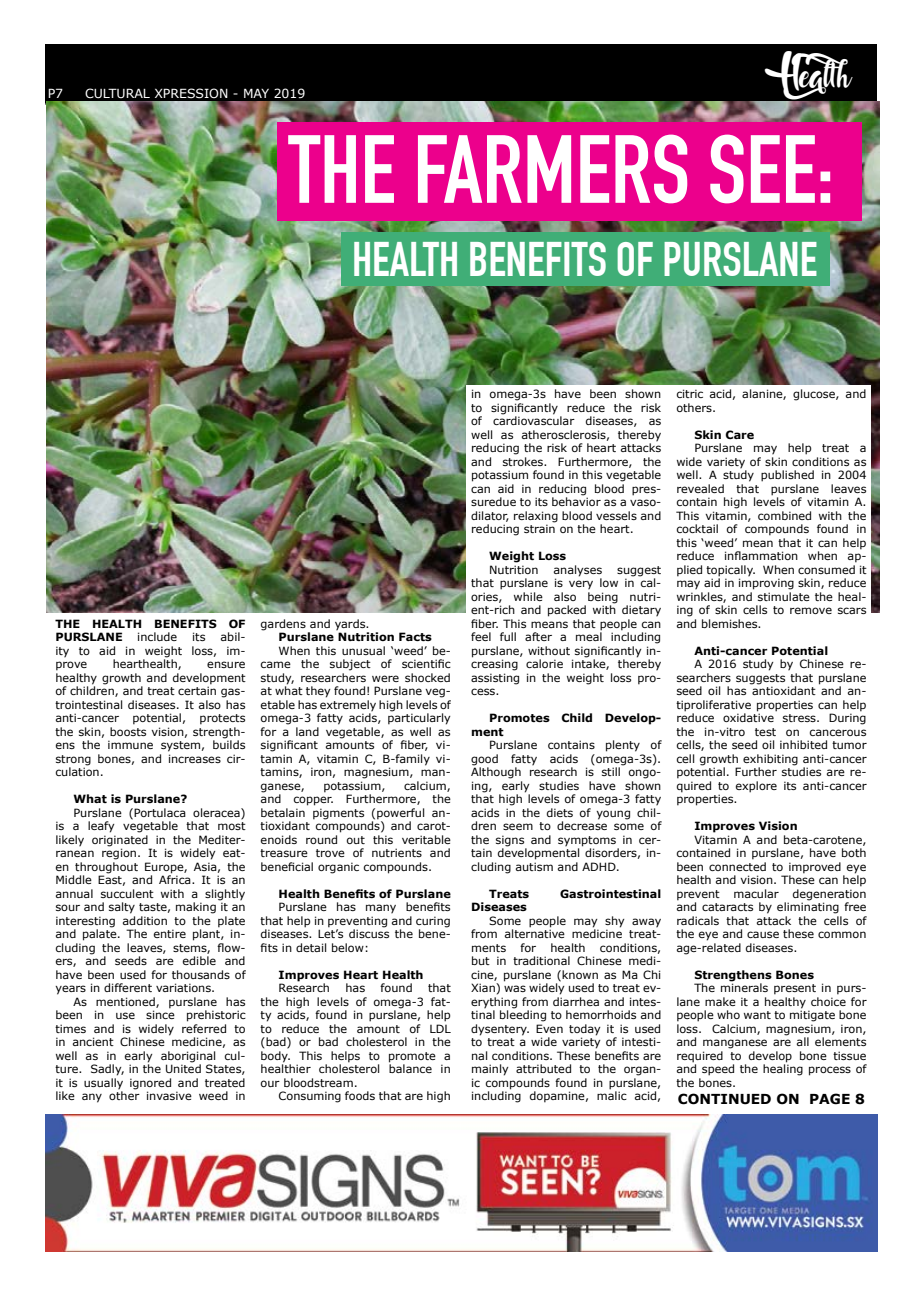
<style>
.page{position:relative;width:922px;height:1294px;background:#fff}
.page>*{position:absolute;margin:0;border:0;box-sizing:border-box;transform-origin:0 0}
.t1{font:700 95px "DIN Condensed";color:#fff}
.t2{font:700 47.5px "DIN Condensed";color:#fff}
.t3{font:20px "Lostin Wild";color:#fff}
.t4{font:700 13.75px "Verdana";color:#000}
.t5{font:12.5px "Verdana";color:#fff}
.t6{font:11.25px/13.5px "Verdana";color:#000;text-align:justify}
.t7{font:700 11.25px/13.5px "Verdana";color:#000}
</style>
<div class="page">
<div style="left:45px;top:44px;width:831px;height:59px;background:#000"></div>
<hr style="left:45px;top:103px;width:831px;height:1px;background:#000">
<img style="left:45px;top:1114px;width:832px;height:137px">
<img style="left:46px;top:101px;width:833px;height:512px">
<div style="left:466px;top:386px;width:404px;height:717px;background:#fff"></div>
<div style="left:277px;top:122px;width:584px;height:99px;background:#ec008c"></div>
<div style="left:341px;top:233px;width:489px;height:53px;background:#40ae77"></div>
<h3 class="t3" style="left:771px;top:73px;width:114px">H ealth</h3>
<h1 class="t1" style="left:288px;top:114px;width:547px">THE FARMERS SEE:</h1>
<h2 class="t2" style="left:352px;top:231px;width:466px">HEALTH BENEFITS OF PURSLANE</h2>
<p class="t5" style="left:48px;top:85px;width:17px">P7</p>
<p class="t5" style="left:85px;top:85px;width:222px">CULTURAL XPRESSION - MAY 2019</p>
<p class="t7" style="left:55px;top:616px;width:192px">THE HEALTH BENEFITS OF<br>PURSLANE</p>
<p class="t6" style="left:55px;top:630px;width:192px;text-indent:165px">abil&shy;ity to aid in weight loss, im&shy;prove</p>
<p class="t6" style="left:137px;top:630px;width:41px">include</p>
<p class="t6" style="left:192px;top:630px;width:15px">its</p>
<p class="t6" style="left:113px;top:657px;width:71px">hearthealth,</p>
<p class="t6" style="left:55px;top:657px;width:192px;text-indent:152px">ensure healthy growth and development of children, and treat certain gas&shy;trointestinal diseases. It also has anti-cancer potential, protects the skin, boosts vision, strength&shy;ens the immune system, builds strong bones, and increases cir&shy;culation.</p>
<p class="t7" style="left:73px;top:792px;width:115px">What is Purslane?</p>
<p class="t6" style="left:55px;top:806px;width:192px;text-indent:18px">Purslane (Portulaca oleracea) is a leafy vegetable that most likely originated in the Mediter&shy;ranean region. It is widely eat&shy;en throughout Europe, Asia, the Middle East, and Africa. It is an annual succulent with a slightly sour and salty taste, making it an interesting addition to the plate and palate. The entire plant, in&shy;cluding the leaves, stems, flow&shy;ers, and seeds are edible and have been used for thousands of years in different variations.</p>
<p class="t6" style="left:55px;top:995px;width:192px;text-indent:18px">As mentioned, purslane has been in use since prehistoric times and is widely referred to in ancient Chinese medicine, as well as in early aboriginal cul&shy;ture. Sadly, in the United States, it is usually ignored and treated like any other invasive weed in</p>
<p class="t6" style="left:260px;top:617px;width:111px">gardens and yards.</p>
<p class="t7" style="left:278px;top:630px;width:155px">Purslane Nutrition Facts</p>
<p class="t6" style="left:260px;top:644px;width:192px;text-indent:18px">When this unusual ‘weed’ be&shy;came the subject of scientific study, researchers were shocked at what they found! Purslane veg&shy;etable has extremely high levels of omega-3 fatty acids, particularly for a land vegetable, as well as significant amounts of fiber, vi&shy;tamin A, vitamin C, B-family vi&shy;tamins, iron, magnesium, man&shy;ganese,</p>
<p class="t6" style="left:260px;top:779px;width:192px;text-indent:143px">calcium, and copper. Furthermore, the betalain pigments (powerful an&shy;tioxidant compounds) and carot&shy;enoids round out this veritable treasure trove of nutrients and beneficial organic compounds.</p>
<p class="t7" style="left:278px;top:886px;width:174px">Health Benefits of Purslane</p>
<p class="t6" style="left:260px;top:900px;width:192px;text-indent:18px">Purslane has many benefits that help in preventing and curing diseases. Let’s discuss the bene&shy;fits in detail below:</p>
<p class="t7" style="left:278px;top:967px;width:146px">Improves Heart Health</p>
<p class="t6" style="left:278px;top:981px;width:53px">Research</p>
<p class="t6" style="left:345px;top:981px;width:21px">has</p>
<p class="t6" style="left:380px;top:981px;width:34px">found</p>
<p class="t6" style="left:323px;top:779px;width:63px">potassium,</p>
<p class="t6" style="left:260px;top:981px;width:192px;text-indent:167px">that the high levels of omega-3 fat&shy;ty acids, found in purslane, help to reduce the amount of LDL (bad) or bad cholesterol in the body. This helps to promote a healthier cholesterol balance in our bloodstream.</p>
<p class="t6" style="left:278px;top:1089px;width:174px">Consuming foods that are high</p>
<p class="t6" style="left:471px;top:387px;width:192px">in omega-3s have been shown to significantly reduce the risk of cardiovascular diseases, as well as atherosclerosis, thereby reducing the risk of heart attacks and strokes. Furthermore, the potassium found in this vegetable can aid in reducing blood pres&shy;suredue to its behavior as a vaso&shy;dilator, relaxing blood vessels and reducing strain on the heart.</p>
<p class="t7" style="left:489px;top:549px;width:79px">Weight Loss</p>
<p class="t6" style="left:489px;top:563px;width:51px">Nutrition</p>
<p class="t6" style="left:553px;top:563px;width:50px">analyses</p>
<p class="t6" style="left:471px;top:563px;width:192px;text-indent:146px">suggest that purslane is very low in cal&shy;ories, while also being nutri&shy;ent-rich and packed with dietary fiber. This means that people can feel full after a meal including purslane, without significantly in&shy;creasing calorie intake, thereby assisting in the weight loss pro&shy;cess.</p>
<p class="t7" style="left:471px;top:711px;width:192px;text-indent:18px">Promotes Child Develop&shy;ment</p>
<p class="t6" style="left:471px;top:738px;width:192px;text-indent:18px">Purslane contains plenty of good fatty acids (omega-3s).<br>Although research is still ongo&shy;ing, early studies have shown that high levels of omega-3 fatty acids in the diets of young chil&shy;dren seem to decrease some of the signs and symptoms in cer&shy;tain developmental disorders, in&shy;cluding autism and ADHD.</p>
<p class="t7" style="left:489px;top:887px;width:42px">Treats</p>
<p class="t7" style="left:560px;top:887px;width:103px">Gastrointestinal</p>
<p class="t7" style="left:471px;top:900px;width:57px">Diseases</p>
<p class="t6" style="left:471px;top:914px;width:192px;text-indent:18px">Some people may shy away from alternative medicine treat&shy;ments</p>
<p class="t6" style="left:520px;top:941px;width:17px">for</p>
<p class="t6" style="left:550px;top:941px;width:37px">health</p>
<p class="t6" style="left:471px;top:941px;width:192px;text-indent:129px">conditions, but in traditional Chinese medi&shy;cine, purslane (known as Ma Chi Xian) was widely used to treat ev&shy;erything from diarrhea and intes&shy;tinal bleeding to hemorrhoids and dysentery. Even today it is used to treat a wide variety of intesti&shy;nal conditions. These benefits are mainly attributed to the organ&shy;ic compounds found in purslane, including dopamine, malic acid,</p>
<p class="t6" style="left:676px;top:387px;width:192px">citric acid, alanine, glucose, and others.</p>
<p class="t7" style="left:694px;top:428px;width:61px">Skin Care</p>
<p class="t6" style="left:676px;top:441px;width:192px;text-indent:18px">Purslane may help treat a wide variety of skin conditions as well. A study published in 2004 revealed that purslane leaves contain high levels of vitamin A.<br>This vitamin, combined with the cocktail of compounds found in this ‘weed’ mean that it can help reduce inflammation when ap&shy;plied topically. When consumed it may aid in improving skin, reduce wrinkles, and stimulate the heal&shy;ing of skin cells to remove scars and blemishes.</p>
<p class="t7" style="left:694px;top:644px;width:135px">Anti-cancer Potential</p>
<p class="t6" style="left:676px;top:657px;width:192px;text-indent:18px">A 2016 study by Chinese re&shy;searchers suggests that purslane seed oil has antioxidant and an&shy;tiproliferative properties can help reduce oxidative stress. During the in-vitro test on cancerous cells, the seed oil inhibited tumor cell growth exhibiting anti-cancer potential. Further studies are re&shy;quired to explore its anti-cancer properties.</p>
<p class="t7" style="left:694px;top:819px;width:105px">Improves Vision</p>
<p class="t6" style="left:676px;top:833px;width:192px;text-indent:18px">Vitamin A and beta-carotene, contained in purslane, have both been connected to improved eye health and vision. These can help prevent macular degeneration and cataracts by eliminating free radicals that attack the cells of the eye and cause these common age-related diseases.</p>
<p class="t7" style="left:694px;top:968px;width:121px">Strengthens Bones</p>
<p class="t6" style="left:676px;top:981px;width:192px;text-indent:18px">The minerals present in purs&shy;lane make it a healthy choice for people who want to mitigate bone loss. Calcium, magnesium, iron, and manganese are all elements required to develop bone tissue and speed the healing process of the bones.</p>
<p class="t4" style="left:677px;top:1090px;width:188px">CONTINUED ON PAGE 8</p>
</div>
